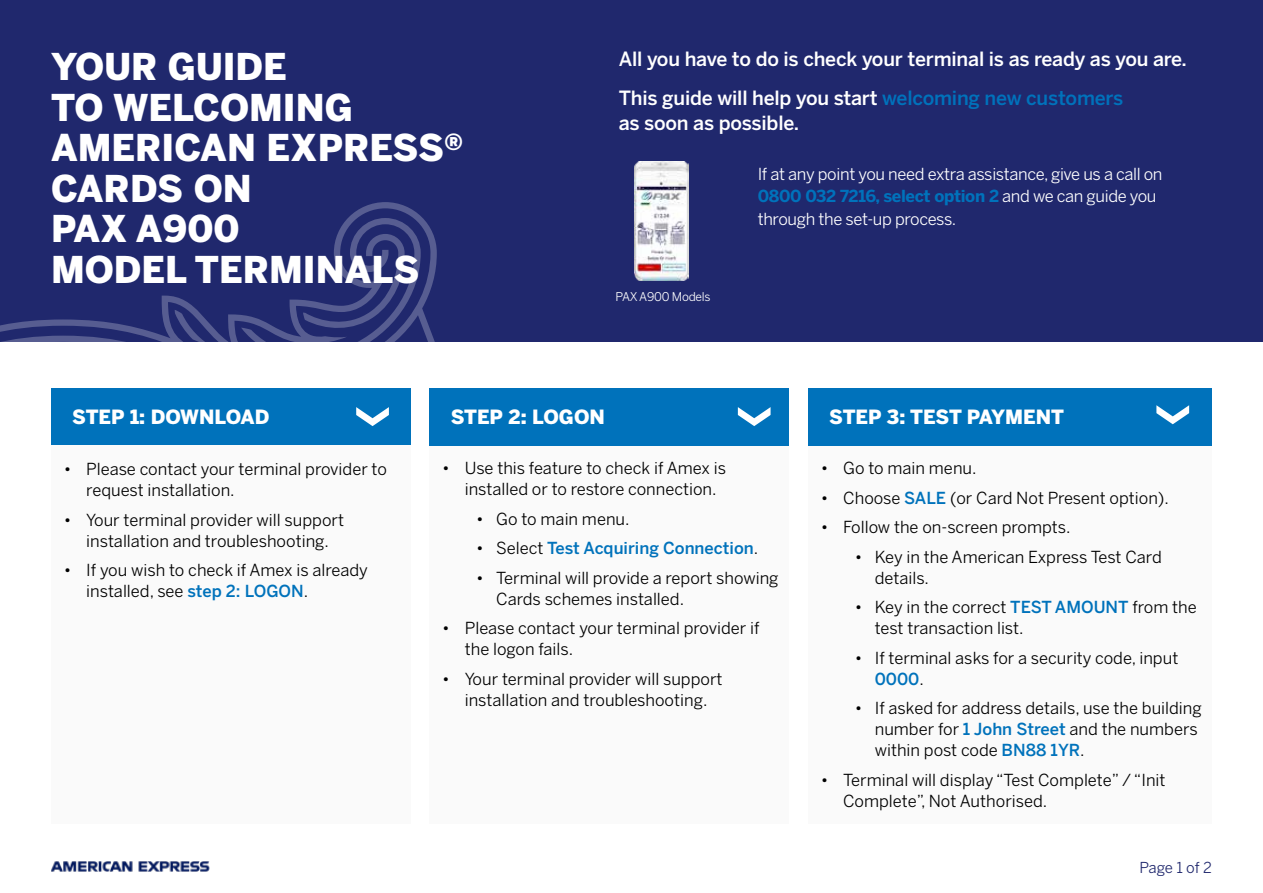
<style>
.page{position:relative;width:1263px;height:893px;background:#fff}
.page>*{position:absolute;margin:0;border:0;box-sizing:border-box;transform-origin:0 0}
.t1{font:900 36.6px/40.7px "Benton Sans";color:#fff}
.t2{font:500 19.5px/38.2px "Benton Sans";letter-spacing:-.01em;color:#fff}
.t3{font:900 19.5px "Benton Sans";color:#fff}
.t4{font:16.5px/21px "Benton Sans";color:#000}
.t5{font:16.5px/22.5px "Benton Sans";letter-spacing:-.02em;color:#fff}
.t6{font:500 16.5px "Benton Sans";color:#0072bb}
.t7{font:15px "Benton Sans";letter-spacing:-.015em;color:#20286d}
.t8{font:12px "Benton Sans";letter-spacing:-.02em;color:#fff}
.s1{color:#0072bb}
.s2{font-weight:700;color:#0072bb}
.s3{font-weight:500;color:#0072bb}
.s4{font-weight:400;color:#000}
</style>
<div class="page">
<div style="left:0;top:0;width:1263px;height:342px;background:#20286d"></div>
<svg style="left:0;top:202px;width:437px;height:140px"></svg>
<div style="left:51px;top:388px;width:359px;height:58px;background:#0072bb"></div>
<svg style="left:356px;top:407px;width:33px;height:19px"></svg>
<img style="left:634px;top:161px;width:55px;height:119px">
<div style="left:429px;top:444px;width:360px;height:380px;background:#fafafa"></div>
<div style="left:429px;top:388px;width:360px;height:58px;background:#0072bb"></div>
<svg style="left:738px;top:407px;width:32px;height:19px"></svg>
<div style="left:808px;top:444px;width:404px;height:380px;background:#fafafa"></div>
<div style="left:808px;top:388px;width:404px;height:58px;background:#0072bb"></div>
<svg style="left:1156px;top:405px;width:33px;height:19px"></svg>
<img style="left:51px;top:861px;width:159px;height:11px">
<div style="left:51px;top:445px;width:359px;height:379px;background:#fafafa"></div>
<h1 class="t1" style="left:51px;top:47px;width:414px">YOUR GUIDE<br>TO WELCOMING<br>AMERICAN EXPRESS®<br>CARDS ON<br>PAX A900<br>MODEL TERMINALS</h1>
<p class="t2" style="left:619px;top:39px;width:570px">All you have to do is check your terminal is as ready as you are.<br>This guide will help you start <span class="s1">welcoming new customers</span></p>
<p class="t2" style="left:619px;top:103px;width:182px">as soon as possible.</p>
<p class="t8" style="left:615px;top:288px;width:97px">PAX A900 Models</p>
<p class="t5" style="left:758px;top:162px;width:406px">If at any point you need extra assistance, give us a call on<br><span class="s2">0800 032 7216, select option 2</span> and we can guide you through the set-up process.</p>
<p class="t3" style="left:72px;top:405px;width:199px">STEP 1: DOWNLOAD</p>
<p class="t3" style="left:451px;top:405px;width:156px">STEP 2: LOGON</p>
<p class="t3" style="left:829px;top:405px;width:236px">STEP 3: TEST PAYMENT</p>
<p class="t4" style="left:86px;top:458px;width:302px;text-indent:-23px">• Please contact your terminal provider to request installation.</p>
<p class="t4" style="left:64px;top:508px;width:282px;text-align:center">• Your terminal provider will support installation and troubleshooting.</p>
<p class="t4" style="left:86px;top:559px;width:283px;text-indent:-23px">• If you wish to check if Amex is already installed, see <span class="s3">step 2: LOGON</span>.</p>
<p class="t4" style="left:465px;top:457px;width:263px;text-indent:-23px">• Use this feature to check if Amex is installed or to restore connection.</p>
<p class="t4" style="left:476px;top:507px;width:155px">• Go to main menu.</p>
<p class="t6" style="left:476px;top:536px;width:283px"><span class="s4">• Select</span> Test Acquiring Connection<span class="s4">.</span></p>
<p class="t4" style="left:496px;top:566px;width:284px;text-indent:-20px">• Terminal will provide a report showing<br>Cards schemes installed.</p>
<p class="t4" style="left:465px;top:617px;width:296px;text-indent:-23px">• Please contact your terminal provider if the logon fails.</p>
<p class="t4" style="left:442px;top:667px;width:282px;text-align:center">• Your terminal provider will support installation and troubleshooting.</p>
<p class="t4" style="left:821px;top:457px;width:157px">• Go to main menu.</p>
<p class="t4" style="left:821px;top:486px;width:350px">• Choose <span class="s3">SALE</span> (or Card Not Present option).</p>
<p class="t4" style="left:821px;top:516px;width:251px">• Follow the on-screen prompts.</p>
<p class="t4" style="left:875px;top:545px;width:289px;text-indent:-20px">• Key in the American Express Test Card details.</p>
<p class="t4" style="left:875px;top:596px;width:324px;text-indent:-20px">• Key in the correct <span class="s3">TEST AMOUNT</span> from the test transaction list.</p>
<p class="t4" style="left:875px;top:646px;width:305px;text-indent:-20px">• If terminal asks for a security code, input<br><span class="s3">0000</span>.</p>
<p class="t4" style="left:875px;top:697px;width:329px;text-indent:-20px">• If asked for address details, use the building number for <span class="s3">1 John Street</span> and the numbers within post code <span class="s3">BN88 1YR</span>.</p>
<p class="t4" style="left:843px;top:768px;width:324px;text-indent:-23px">• Terminal will display “Test Complete” / “Init<br>Complete”, Not Authorised.</p>
<p class="t7" style="left:1139px;top:857px;width:74px">Page 1 of 2</p>
</div>
